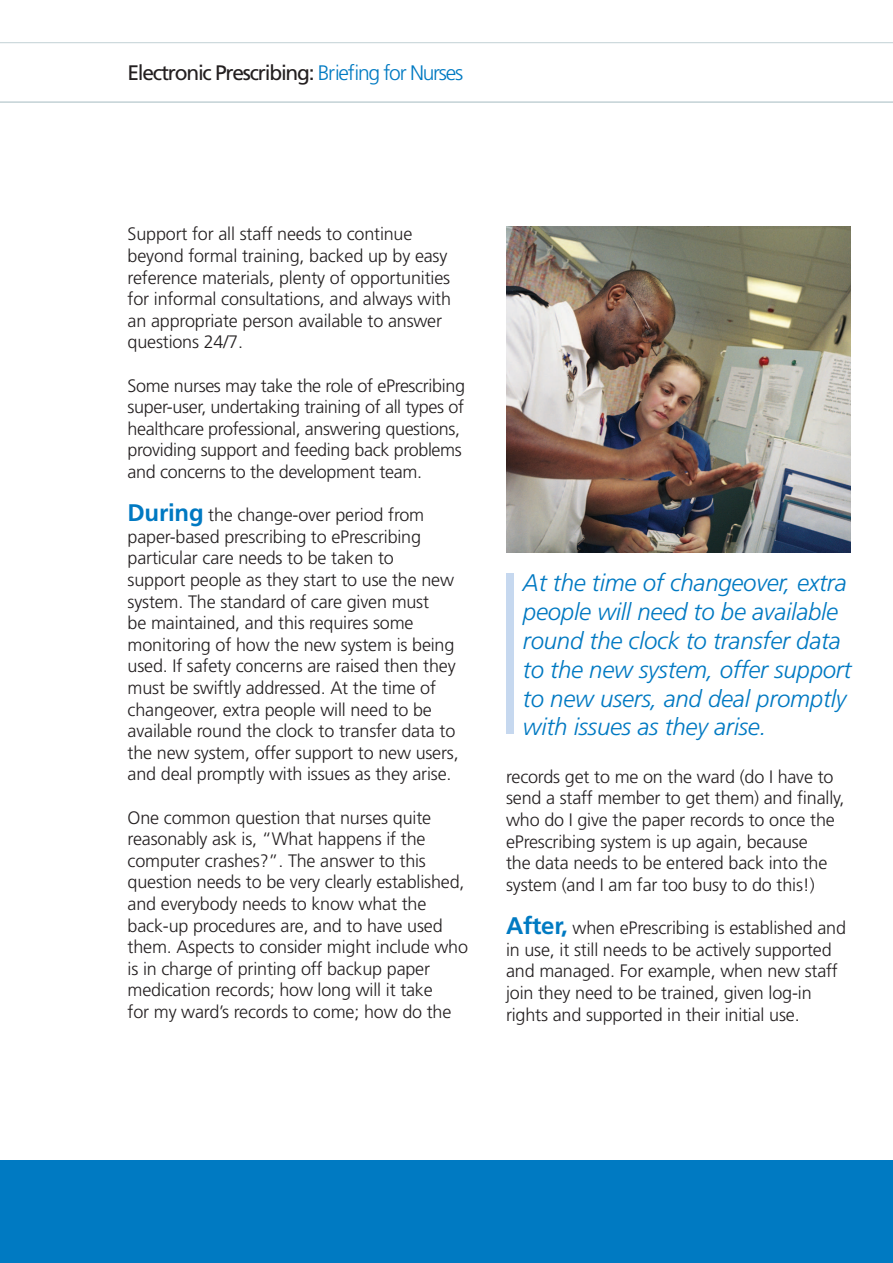
<style>
.page{position:relative;width:893px;height:1263px;background:#fff}
.page>*{position:absolute;margin:0;border:0;box-sizing:border-box;transform-origin:0 0}
.Shouter{font:italic 300 24px/28.8px "Frutiger LT Std";letter-spacing:-.01em;color:#0079c2}
.t1{font:21px "Frutiger LT Std";letter-spacing:-.06em;color:#231f20}
.Body_copy{font:300 18px/21.6px "Frutiger LT Std";letter-spacing:-.01em;color:#231f20}
.s1{font-weight:300;color:#007ac2}
.s2{font-weight:700;font-size:24px;color:#0079c2}
.s3{font-weight:700;font-size:24px;color:#007ac2}
</style>
<div class="page">
<img style="left:506px;top:227px;width:344px;height:326px">
<hr style="left:0;top:42px;width:893px;height:1px;background:#c2d1d5">
<div style="left:506px;top:573px;width:7px;height:161px;background:#c6d8ef"></div>
<hr style="left:0;top:101px;width:893px;height:2px;background:#c2d1d5">
<div style="left:0;top:1161px;width:893px;height:102px;background:#007ac2"></div>
<p class="t1" style="left:128px;top:60px;width:337px">Electronic Prescribing: <span class="s1">Briefing for Nurses</span></p>
<p class="Body_copy" style="left:128px;top:224px;width:325px">Support for all staff needs to continue beyond formal training, backed up by easy reference materials, plenty of opportunities for informal consultations, and always with an appropriate person available to answer questions 24/7.</p>
<p class="Body_copy" style="left:128px;top:375px;width:339px">Some nurses may take the role of ePrescribing super-user, undertaking training of all types of healthcare professional, answering questions, providing support and feeding back problems and concerns to the development team.</p>
<p class="Body_copy" style="left:128px;top:504px;width:333px"><span class="s2">During</span> the change-over period from paper-based prescribing to ePrescribing particular care needs to be taken to<br>support people as they start to use the new system. The standard of care given must<br>be maintained, and this requires some monitoring of how the new system is being used. If safety concerns are raised then they must be swiftly addressed. At the time of changeover, extra people will need to be available round the clock to transfer data to the new system, offer support to new users, and deal promptly with issues as they arise.</p>
<p class="Body_copy" style="left:128px;top:807px;width:342px">One common question that nurses quite reasonably ask is, “What happens if the computer crashes?”. The answer to this question needs to be very clearly established, and everybody needs to know what the back-up procedures are, and to have used them. Aspects to consider might include who is in charge of printing off backup paper medication records; how long will it take<br>for my ward’s records to come; how do the</p>
<p class="Shouter" style="left:523px;top:569px;width:330px">At the time of changeover, extra people will need to be available round the clock to transfer data to the new system, offer support to new users, and deal promptly with issues as they arise.</p>
<p class="Body_copy" style="left:506px;top:766px;width:340px">records get to me on the ward (do I have to send a staff member to get them) and finally, who do I give the paper records to once the ePrescribing system is up again, because<br>the data needs to be entered back into the system (and I am far too busy to do this!)</p>
<p class="Body_copy" style="left:506px;top:917px;width:341px"><span class="s3">After,</span> when ePrescribing is established and in use, it still needs to be actively supported and managed. For example, when new staff join they need to be trained, given log-in rights and supported in their initial use.</p>
</div>
